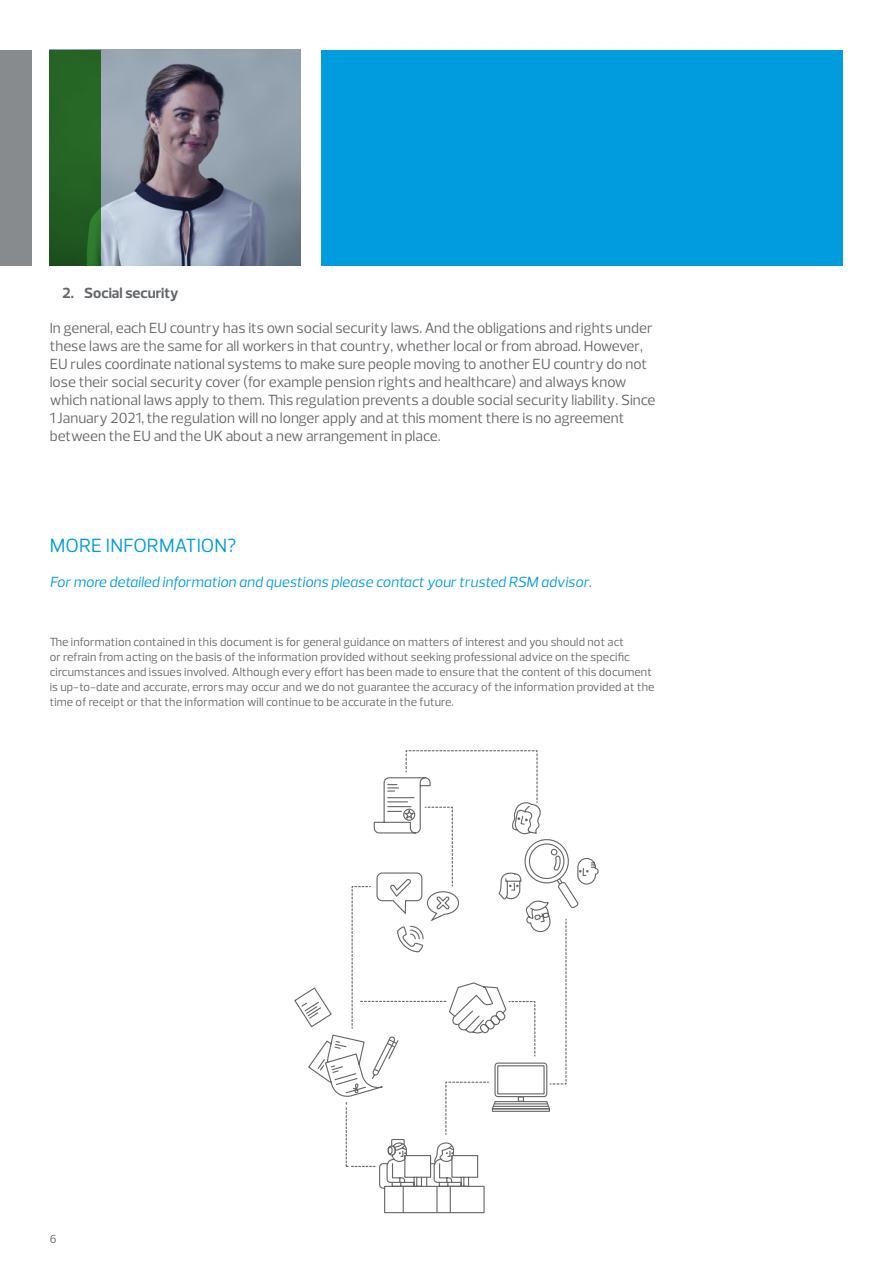
<style>
.page{position:relative;width:893px;height:1263px;background:#fff}
.page>*{position:absolute;margin:0;border:0;box-sizing:border-box;transform-origin:0 0}
.t1{font:19.5px "Prelo";color:#009cde}
.t2{font:15px/18px "Prelo";color:#63666a}
.t3{font:italic 15px "Prelo";color:#009cde}
.t4{font:700 15px "Prelo";color:#63666a}
.t5{font:12px/15px "Prelo";letter-spacing:.01em;color:#63666a}
</style>
<div class="page">
<div style="left:321px;top:50px;width:522px;height:215px;background:#009cde"></div>
<div style="left:0;top:50px;width:31px;height:215px;background:#888b8d"></div>
<img style="left:101px;top:50px;width:199px;height:215px">
<svg style="left:50px;top:50px;width:51px;height:215px;background:#246224"></svg>
<svg style="left:294px;top:750px;width:305px;height:464px"></svg>
<p class="t4" style="left:63px;top:284px;width:118px">2. Social security</p>
<p class="t2" style="left:50px;top:319px;width:607px">In general, each EU country has its own social security laws. And the obligations and rights under these laws are the same for all workers in that country, whether local or from abroad. However, EU rules coordinate national systems to make sure people moving to another EU country do not lose their social security cover (for example pension rights and healthcare) and always know which national laws apply to them. This regulation prevents a double social security liability. Since 1 January 2021, the regulation will no longer apply and at this moment there is no agreement between the EU and the UK about a new arrangement in place.</p>
<h1 class="t1" style="left:50px;top:533px;width:188px">MORE INFORMATION?</h1>
<p class="t3" style="left:50px;top:572px;width:544px">For more detailed information and questions please contact your trusted RSM advisor.</p>
<p class="t5" style="left:50px;top:634px;width:606px">The information contained in this document is for general guidance on matters of interest and you should not act<br>or refrain from acting on the basis of the information provided without seeking professional advice on the specific circumstances and issues involved. Although every effort has been made to ensure that the content of this document is up-to-date and accurate, errors may occur and we do not guarantee the accuracy of the information provided at the time of receipt or that the information will continue to be accurate in the future.</p>
<p class="t5" style="left:50px;top:1231px;width:8px">6</p>
</div>
